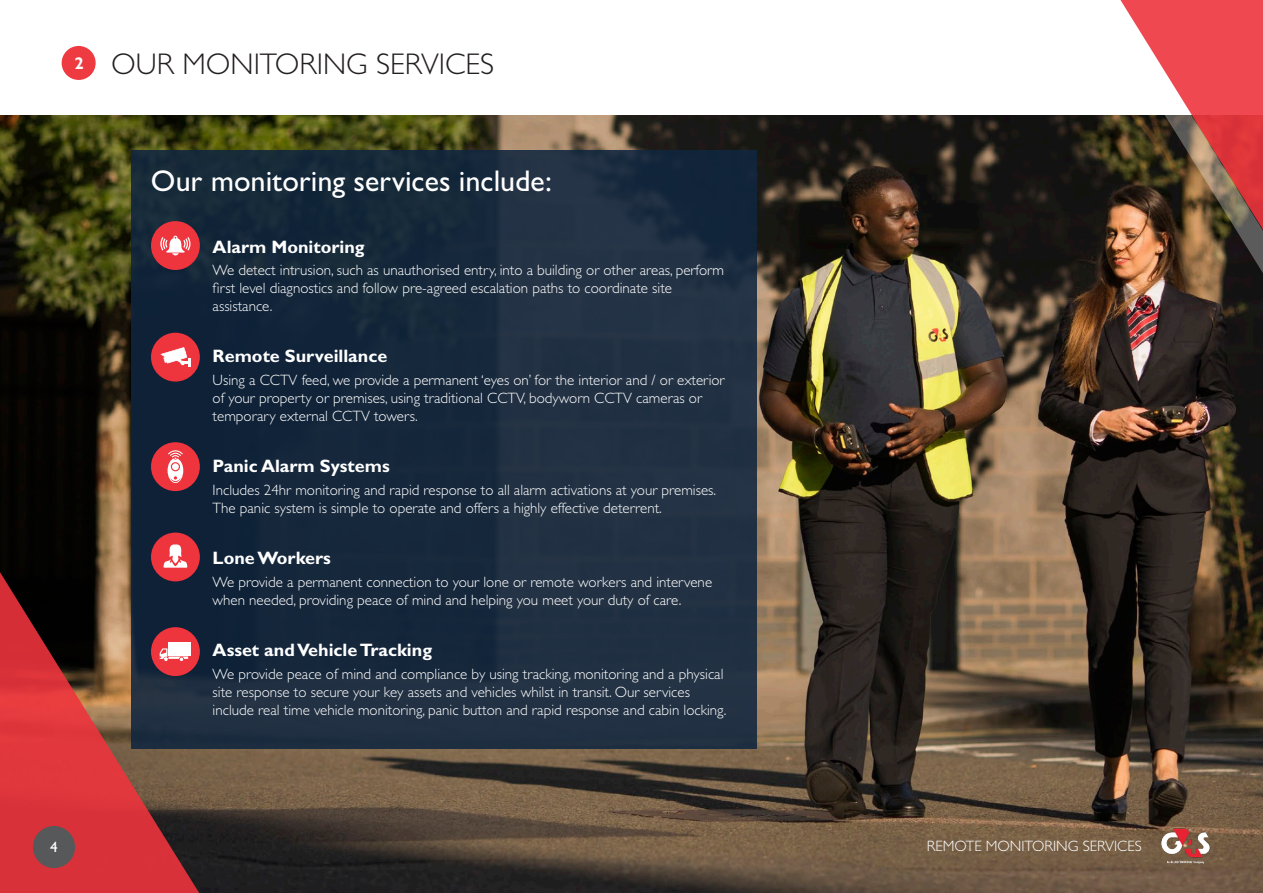
<style>
.page{position:relative;width:1263px;height:893px;background:#fff}
.page>*{position:absolute;margin:0;border:0;box-sizing:border-box;transform-origin:0 0}
.Body_Text_Heading{font:500 30px "Gill Sans Nova";color:#fff}
.t1{font:300 30px "Gill Sans Std";color:#231f20}
.t2{font:700 18px "Gill Sans Std";color:#fff}
.t3{font:700 16.95px "Gill Sans Std";color:#fff}
.t4{font:300 15px/18px "Gill Sans Std";color:#fff}
.red_bullet{font:15px "Gill Sans Std";color:#fff}
</style>
<div class="page">
<img style="left:0;top:116px;width:1263px;height:777px">
<svg style="left:959px;top:0;width:304px;height:302px"></svg>
<svg style="left:0;top:476px;width:226px;height:417px"></svg>
<div style="left:33px;top:826px;width:42px;height:42px;background:#57585a;border-radius:50%"></div>
<img style="left:1157px;top:824px;width:58px;height:44px">
<div style="left:62px;top:46px;width:34px;height:34px;background:#ee3a41;border-radius:50%"></div>
<div style="left:132px;top:150px;width:625px;height:598px;background:linear-gradient(to bottom,#172a3c,#1d2d40)"></div>
<div style="left:151px;top:221px;width:49px;height:49px;background:#ee343d;border-radius:50%"></div>
<div style="left:151px;top:333px;width:49px;height:49px;background:#ee343d;border-radius:50%"></div>
<div style="left:151px;top:442px;width:49px;height:49px;background:#ee343d;border-radius:50%"></div>
<div style="left:151px;top:533px;width:49px;height:48px;background:#ee343d;border-radius:50%"></div>
<div style="left:151px;top:627px;width:49px;height:49px;background:#ee343d;border-radius:50%"></div>
<div style="left:168px;top:642px;width:23px;height:14px;background:#fff"></div>
<svg style="left:160px;top:648px;width:28px;height:13px"></svg>
<svg style="left:163px;top:544px;width:24px;height:24px"></svg>
<svg style="left:160px;top:236px;width:30px;height:19px"></svg>
<svg style="left:168px;top:450px;width:15px;height:33px"></svg>
<svg style="left:160px;top:347px;width:30px;height:20px"></svg>
<p class="t3" style="left:74px;top:53px;width:11px">2</p>
<p class="t1" style="left:111px;top:48px;width:384px">OUR MONITORING SERVICES</p>
<p class="Body_Text_Heading" style="left:151px;top:162px;width:402px">Our monitoring services include:</p>
<p class="t2" style="left:213px;top:236px;width:153px">Alarm Monitoring</p>
<p class="t4" style="left:213px;top:261px;width:513px">We detect intrusion, such as unauthorised entry, into a building or other areas, perform first level diagnostics and follow pre-agreed escalation paths to coordinate site assistance.</p>
<p class="t2" style="left:213px;top:346px;width:176px">Remote Surveillance</p>
<p class="t4" style="left:213px;top:371px;width:513px">Using a CCTV feed, we provide a permanent ‘eyes on’ for the interior and / or exterior of your property or premises, using traditional CCTV, bodyworn CCTV cameras or temporary external CCTV towers.</p>
<p class="t2" style="left:213px;top:456px;width:179px">Panic Alarm Systems</p>
<p class="t4" style="left:213px;top:481px;width:505px">Includes 24hr monitoring and rapid response to all alarm activations at your premises.<br>The panic system is simple to operate and offers a highly effective deterrent.</p>
<p class="t2" style="left:213px;top:548px;width:120px">Lone Workers</p>
<p class="t4" style="left:213px;top:573px;width:501px">We provide a permanent connection to your lone or remote workers and intervene when needed, providing peace of mind and helping you meet your duty of care.</p>
<p class="t2" style="left:213px;top:640px;width:221px">Asset and Vehicle Tracking</p>
<p class="t4" style="left:213px;top:665px;width:515px">We provide peace of mind and compliance by using tracking, monitoring and a physical site response to secure your key assets and vehicles whilst in transit. Our services include real time vehicle monitoring, panic button and rapid response and cabin locking.</p>
<p class="red_bullet" style="left:50px;top:838px;width:9px">4</p>
<p class="t4" style="left:927px;top:837px;width:216px">REMOTE MONITORING SERVICES</p>
</div>
